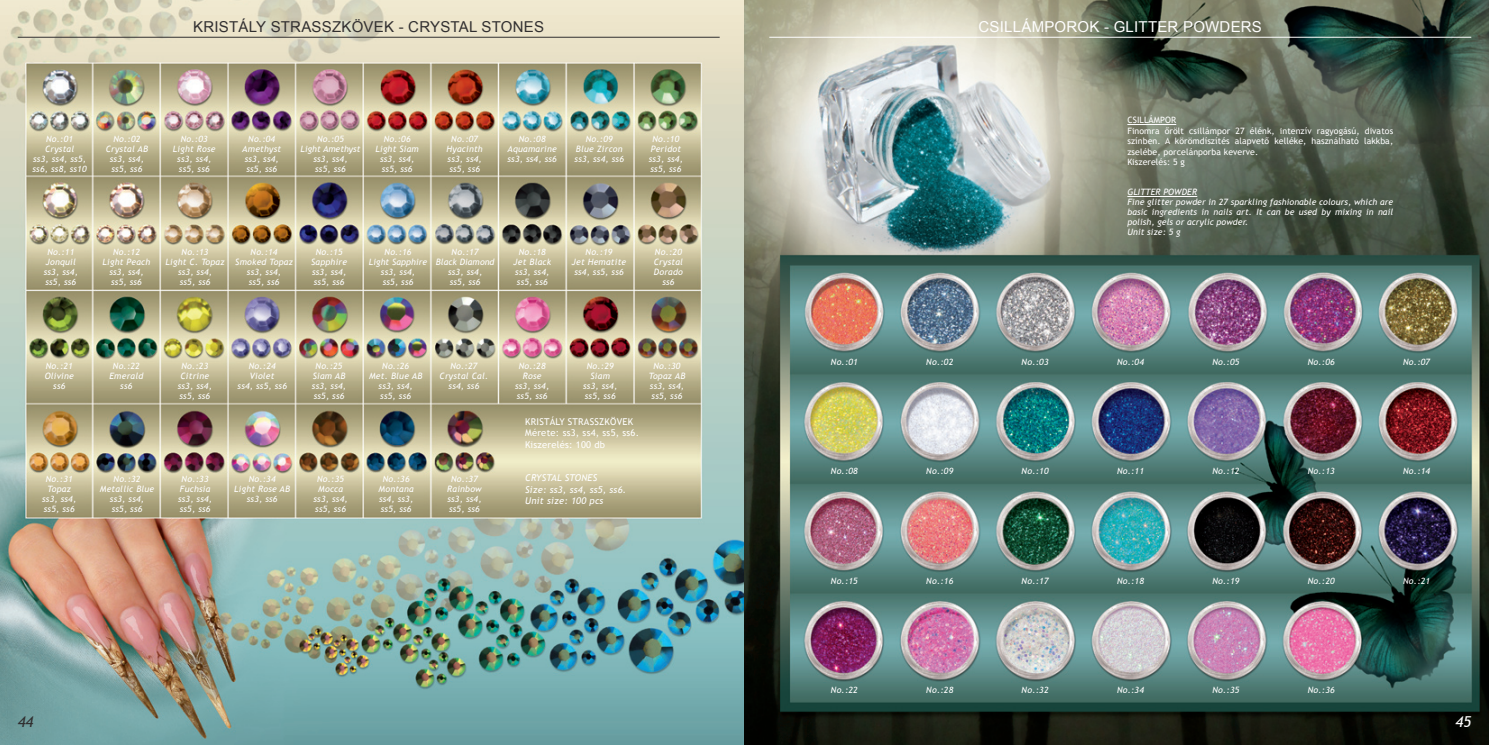
<style>
.page{position:relative;width:1489px;height:745px;background:#fff}
.page>*{position:absolute;margin:0;border:0;box-sizing:border-box;transform-origin:0 0}
.t1{font:15px "Arial";letter-spacing:.015em;color:#312f30}
.t2{font:15px "Arial";letter-spacing:.015em;color:#fff}
.t3{font:italic 15px "Trebuchet MS";color:#312f30}
.t4{font:italic 15px "Trebuchet MS";color:#fff}
.t5{font:9.38px/11.2px "Trebuchet MS";letter-spacing:.025em;color:#fff}
.t6{font:italic 9.38px/11.2px "Trebuchet MS";letter-spacing:.025em;color:#fff}
.t7{font:italic 8.75px/10px "Trebuchet MS";letter-spacing:.025em;color:#fff;text-align:center}
.t8{font:8.75px/10.5px "Trebuchet MS";letter-spacing:.01em;color:#fff}
.t9{font:italic 8.75px/10px "Trebuchet MS";color:#fff;text-align:center}
</style>
<div class="page">
<img style="left:0;top:0;width:1488px;height:744px">
<hr style="left:1127px;top:196px;width:70px;height:1px;background:#fff">
<hr style="left:1127px;top:124px;width:49px;height:1px;background:#fff">
<hr style="left:18px;top:37px;width:701px;height:1px;background:#312f30">
<hr style="left:769px;top:37px;width:701px;height:1px;background:#fff">
<h1 class="t1" style="left:193px;top:17px;width:352px">KRISTÁLY STRASSZKÖVEK - CRYSTAL STONES</h1>
<h1 class="t2" style="left:978px;top:17px;width:285px">CSILLÁMPOROK - GLITTER POWDERS</h1>
<p class="t7" style="left:33px;top:133px;width:56px">No.:01<br>Crystal<br>ss3, ss4, ss5, ss6, ss8, ss10</p>
<p class="t7" style="left:106px;top:133px;width:44px">No.:02<br>Crystal AB ss3, ss4, ss5, ss6</p>
<p class="t7" style="left:173px;top:133px;width:44px">No.:03<br>Light Rose ss3, ss4, ss5, ss6</p>
<p class="t7" style="left:242px;top:133px;width:40px">No.:04<br>Amethyst ss3, ss4, ss5, ss6</p>
<p class="t9" style="left:300px;top:133px;width:61px">No.:05<br>Light Amethyst ss3, ss4,<br>ss5, ss6</p>
<p class="t7" style="left:375px;top:133px;width:45px">No.:06<br>Light Siam ss3, ss4, ss5, ss6</p>
<p class="t7" style="left:446px;top:133px;width:38px">No.:07<br>Hyacinth ss3, ss4, ss5, ss6</p>
<p class="t7" style="left:507px;top:133px;width:51px">No.:08<br>Aquamarine ss3, ss4, ss6</p>
<p class="t7" style="left:574px;top:133px;width:51px">No.:09<br>Blue Zircon ss3, ss4, ss6</p>
<p class="t7" style="left:648px;top:133px;width:36px">No.:10<br>Peridot ss3, ss4, ss5, ss6</p>
<p class="t8" style="left:1127px;top:115px;width:267px">CSILLÁMPOR<br>Finomra őrölt csillámpor 27 élénk, intenzív ragyogású, divatos színben. A körömdíszítés alapvető kelléke, használható lakkba, zselébe, porcelánporba keverve.<br>Kiszerelés: 5 g</p>
<p class="t7" style="left:1127px;top:187px;width:267px;text-align:left">GLITTER POWDER<br>Fine glitter powder in 27 sparkling fashionable colours, which are basic ingredients in nails art. It can be used by mixing in nail polish, gels or acrylic powder.<br>Unit size: 5 g</p>
<p class="t7" style="left:44px;top:247px;width:36px">No.:11<br>Jonquil ss3, ss4, ss5, ss6</p>
<p class="t7" style="left:103px;top:247px;width:49px">No.:12<br>Light Peach ss3, ss4, ss5, ss6</p>
<p class="t7" style="left:165px;top:247px;width:60px">No.:13<br>Light C. Topaz ss3, ss4,<br>ss5, ss6</p>
<p class="t7" style="left:235px;top:247px;width:59px">No.:14<br>Smoked Topaz ss3, ss4,<br>ss5, ss6</p>
<p class="t7" style="left:311px;top:247px;width:37px">No.:15<br>Sapphire ss3, ss4, ss5, ss6</p>
<p class="t7" style="left:369px;top:247px;width:60px">No.:16<br>Light Sapphire ss3, ss4,<br>ss5, ss6</p>
<p class="t7" style="left:436px;top:247px;width:60px">No.:17<br>Black Diamond ss3, ss4,<br>ss5, ss6</p>
<p class="t7" style="left:513px;top:247px;width:39px">No.:18<br>Jet Black ss3, ss4, ss5, ss6</p>
<p class="t7" style="left:571px;top:247px;width:56px">No.:19<br>Jet Hematite ss4, ss5, ss6</p>
<p class="t7" style="left:654px;top:247px;width:31px">No.:20<br>Crystal<br>Dorado ss6</p>
<p class="t7" style="left:45px;top:360px;width:31px">No.:21<br>Olivine ss6</p>
<p class="t7" style="left:109px;top:360px;width:35px">No.:22<br>Emerald ss6</p>
<p class="t7" style="left:237px;top:360px;width:51px">No.:24<br>Violet<br>ss4, ss5, ss6</p>
<p class="t7" style="left:312px;top:360px;width:36px">No.:25<br>Siam AB ss3, ss4, ss5, ss6</p>
<p class="t7" style="left:369px;top:360px;width:55px">No.:26<br>Met. Blue AB ss3, ss4,<br>ss5, ss6</p>
<p class="t7" style="left:439px;top:360px;width:50px">No.:27<br>Crystal Cal. ss4, ss6</p>
<p class="t7" style="left:515px;top:360px;width:36px">No.:28<br>Rose ss3, ss4, ss5, ss6</p>
<p class="t7" style="left:583px;top:360px;width:36px">No.:29<br>Siam ss3, ss4, ss5, ss6</p>
<p class="t7" style="left:648px;top:360px;width:38px">No.:30<br>Topaz AB ss3, ss4, ss5, ss6</p>
<p class="t7" style="left:178px;top:360px;width:36px">No.:23<br>Citrine ss3, ss4, ss5, ss6</p>
<p class="t7" style="left:42px;top:474px;width:36px">No.:31<br>Topaz ss3, ss4, ss5, ss6</p>
<p class="t7" style="left:100px;top:474px;width:56px">No.:32<br>Metallic Blue ss3, ss4,<br>ss5, ss6</p>
<p class="t7" style="left:178px;top:474px;width:36px">No.:33<br>Fuchsia ss3, ss4, ss5, ss6</p>
<p class="t7" style="left:234px;top:474px;width:57px">No.:34<br>Light Rose AB ss3, ss6</p>
<p class="t7" style="left:313px;top:474px;width:36px">No.:35<br>Mocca ss3, ss4, ss5, ss6</p>
<p class="t7" style="left:378px;top:474px;width:37px">No.:36<br>Montana ss4, ss3, ss5, ss6</p>
<p class="t7" style="left:447px;top:474px;width:36px">No.:37<br>Rainbow ss3, ss4, ss5, ss6</p>
<p class="t5" style="left:525px;top:416px;width:115px">KRISTÁLY STRASSZKÖVEK<br>Mérete: ss3, ss4, ss5, ss6.<br>Kiszerelés: 100 db</p>
<p class="t6" style="left:525px;top:472px;width:103px">CRYSTAL STONES<br>Size: ss3, ss4, ss5, ss6.<br>Unit size: 100 pcs</p>
<p class="t7" style="left:830px;top:356px;width:28px">No.:01</p>
<p class="t7" style="left:926px;top:356px;width:28px">No.:02</p>
<p class="t7" style="left:1021px;top:356px;width:28px">No.:03</p>
<p class="t7" style="left:1116px;top:356px;width:28px">No.:04</p>
<p class="t7" style="left:1212px;top:356px;width:28px">No.:05</p>
<p class="t7" style="left:1307px;top:356px;width:28px">No.:06</p>
<p class="t7" style="left:1402px;top:356px;width:28px">No.:07</p>
<p class="t7" style="left:830px;top:465px;width:28px">No.:08</p>
<p class="t7" style="left:926px;top:465px;width:28px">No.:09</p>
<p class="t7" style="left:1021px;top:465px;width:28px">No.:10</p>
<p class="t7" style="left:1116px;top:465px;width:28px">No.:11</p>
<p class="t7" style="left:1212px;top:465px;width:28px">No.:12</p>
<p class="t7" style="left:1307px;top:465px;width:28px">No.:13</p>
<p class="t7" style="left:1402px;top:465px;width:28px">No.:14</p>
<p class="t7" style="left:830px;top:575px;width:28px">No.:15</p>
<p class="t7" style="left:926px;top:575px;width:28px">No.:16</p>
<p class="t7" style="left:1021px;top:575px;width:28px">No.:17</p>
<p class="t7" style="left:1116px;top:575px;width:28px">No.:18</p>
<p class="t7" style="left:1212px;top:575px;width:28px">No.:19</p>
<p class="t7" style="left:1307px;top:575px;width:28px">No.:20</p>
<p class="t7" style="left:1402px;top:575px;width:28px">No.:21</p>
<p class="t7" style="left:830px;top:684px;width:28px">No.:22</p>
<p class="t7" style="left:926px;top:684px;width:28px">No.:28</p>
<p class="t7" style="left:1021px;top:684px;width:28px">No.:32</p>
<p class="t7" style="left:1116px;top:684px;width:28px">No.:34</p>
<p class="t7" style="left:1212px;top:684px;width:28px">No.:35</p>
<p class="t7" style="left:1307px;top:684px;width:28px">No.:36</p>
<h1 class="t3" style="left:18px;top:712px;width:17px">44</h1>
<h1 class="t4" style="left:1455px;top:712px;width:17px">45</h1>
</div>
